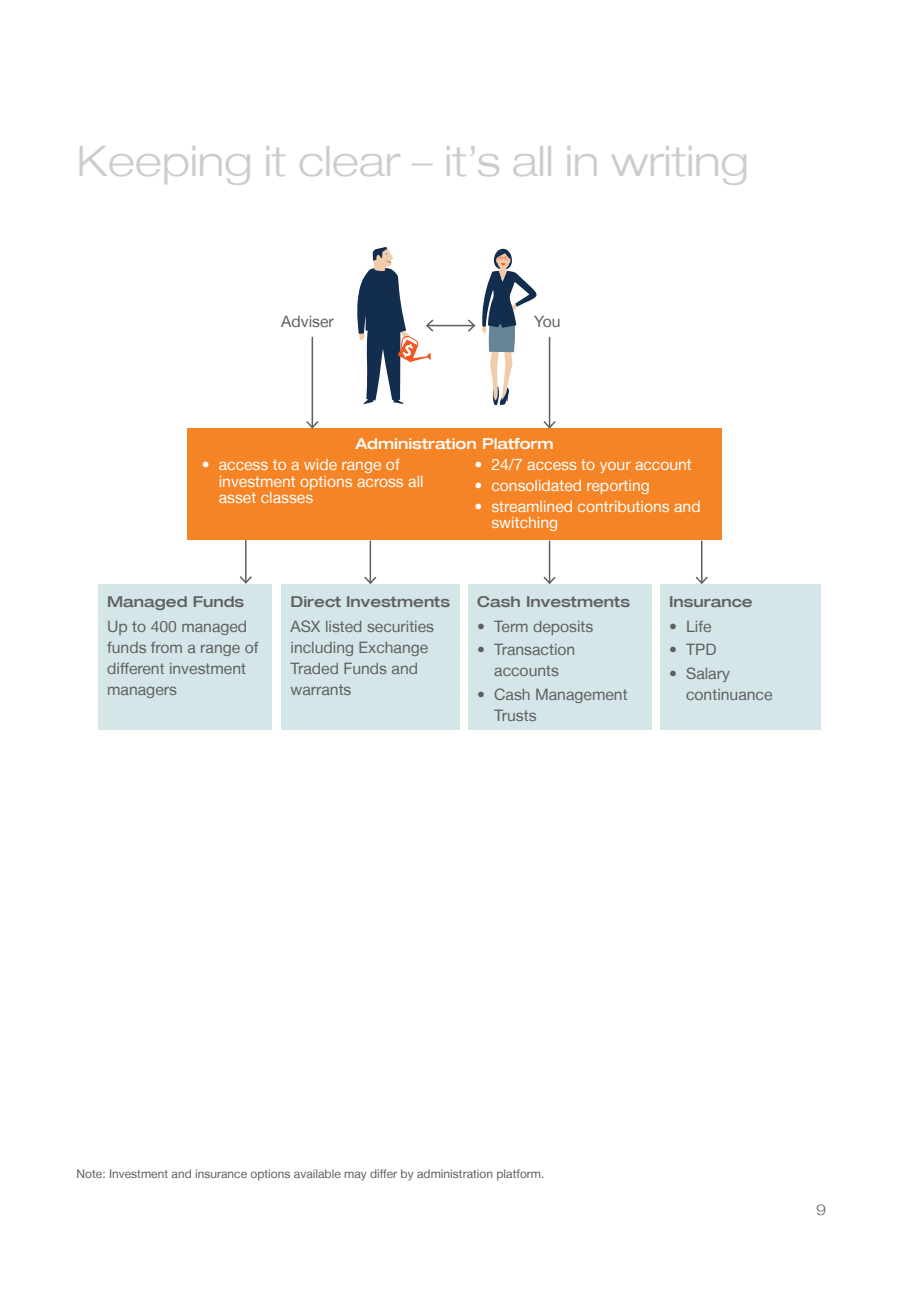
<style>
.page{position:relative;width:919px;height:1289px;background:#fff}
.page>*{position:absolute;margin:0;border:0;box-sizing:border-box;transform-origin:0 0}
.t1{font:300 expanded 42px "Helvetica Neue LT";color:#cbccce}
.t2{font:15.75px/21px "Helvetica Neue LT";color:#5f5f62}
.t3{font:15.75px/16.5px "Helvetica Neue LT";color:#fff}
.t4{font:500 expanded 15px "Helvetica Neue LT";color:#5f5f62}
.t5{font:500 expanded 15px "Helvetica Neue LT";color:#fff}
.t6{font:300 expanded 15px "Helvetica Neue LT";color:#5f5f62}
.t7{font:12px "Helvetica Neue LT";color:#5f5f62}
</style>
<div class="page">
<div style="left:187px;top:428px;width:534px;height:112px;background:#f58427"></div>
<div style="left:98px;top:584px;width:173px;height:145px;background:#d4e6e8"></div>
<div style="left:281px;top:584px;width:178px;height:145px;background:#d4e6e8"></div>
<div style="left:468px;top:584px;width:184px;height:145px;background:#d4e6e8"></div>
<div style="left:660px;top:584px;width:161px;height:145px;background:#d4e6e8"></div>
<hr style="left:427px;top:325px;width:47px;height:1px;background:#5f5f62">
<svg style="left:357px;top:247px;width:78px;height:157px"></svg>
<svg style="left:466px;top:250px;width:71px;height:155px"></svg>
<hr style="left:548px;top:337px;width:2px;height:90px;background:#5f5f62">
<svg style="left:543px;top:419px;width:13px;height:10px"></svg>
<hr style="left:311px;top:337px;width:2px;height:90px;background:#5f5f62">
<svg style="left:306px;top:419px;width:13px;height:10px"></svg>
<hr style="left:245px;top:540px;width:1px;height:42px;background:#5f5f62">
<svg style="left:239px;top:574px;width:13px;height:10px"></svg>
<hr style="left:369px;top:540px;width:2px;height:43px;background:#5f5f62">
<svg style="left:364px;top:575px;width:13px;height:9px"></svg>
<hr style="left:548px;top:540px;width:2px;height:43px;background:#5f5f62">
<svg style="left:543px;top:575px;width:13px;height:9px"></svg>
<hr style="left:701px;top:540px;width:1px;height:43px;background:#5f5f62">
<svg style="left:695px;top:575px;width:13px;height:9px"></svg>
<h1 class="t1" style="left:77px;top:136px;width:673px">Keeping it clear – it’s all in writing</h1>
<p class="t2" style="left:281px;top:310px;width:54px">Adviser</p>
<p class="t2" style="left:534px;top:310px;width:28px">You</p>
<p class="t5" style="left:355px;top:434px;width:200px">Administration Platform</p>
<p class="t3" style="left:219px;top:456px;width:206px;text-indent:-17px">• access to a wide range of investment options across all asset classes</p>
<p class="t3" style="left:474px;top:456px;width:219px">• 24/7 access to your account</p>
<p class="t3" style="left:474px;top:477px;width:177px">• consolidated reporting</p>
<p class="t3" style="left:491px;top:498px;width:211px;text-indent:-17px">• streamlined contributions and switching</p>
<p class="t4" style="left:107px;top:592px;width:138px">Managed Funds</p>
<p class="t2" style="left:107px;top:616px;width:153px">Up to 400 managed funds from a range of different investment managers</p>
<p class="t4" style="left:290px;top:592px;width:161px">Direct Investments</p>
<p class="t2" style="left:290px;top:616px;width:145px">ASX listed securities including Exchange<br>Traded Funds and warrants</p>
<p class="t4" style="left:477px;top:592px;width:154px">Cash Investments</p>
<p class="t2" style="left:477px;top:616px;width:118px">• Term deposits</p>
<p class="t2" style="left:477px;top:639px;width:100px;text-align:center">• Transaction accounts</p>
<p class="t2" style="left:494px;top:683px;width:135px;text-indent:-17px">• Cash Management<br>Trusts</p>
<p class="t4" style="left:669px;top:592px;width:85px">Insurance</p>
<p class="t2" style="left:669px;top:616px;width:44px">• Life</p>
<p class="t2" style="left:669px;top:639px;width:49px">• TPD</p>
<p class="t2" style="left:686px;top:662px;width:88px;text-indent:-17px">• Salary continuance</p>
<p class="t7" style="left:77px;top:1166px;width:469px">Note: Investment and insurance options available may differ by administration platform.</p>
<p class="t6" style="left:816px;top:1200px;width:12px">9</p>
</div>
